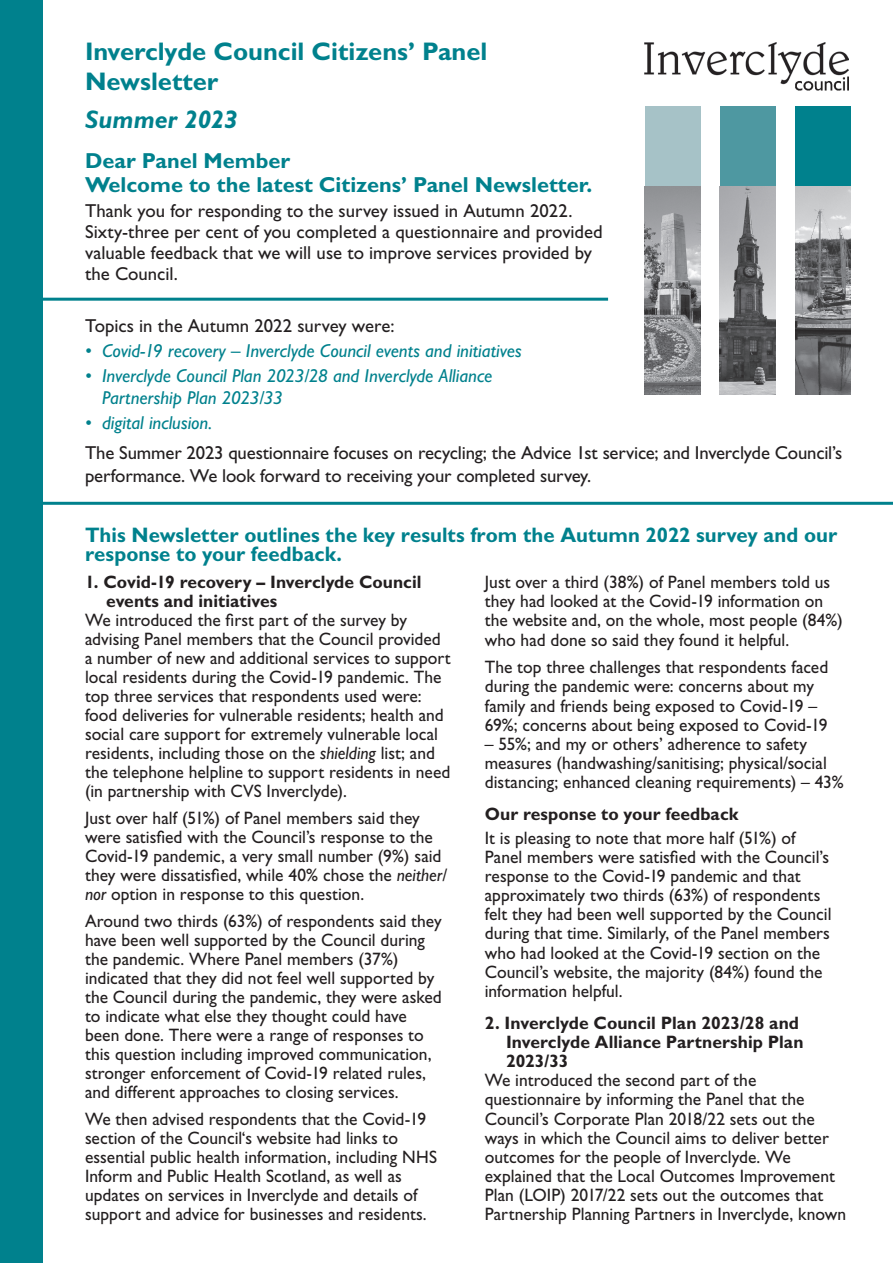
<style>
.page{position:relative;width:893px;height:1263px;background:#fff}
.page>*{position:absolute;margin:0;border:0;box-sizing:border-box;transform-origin:0 0}
.Heading{font:700 25.5px/30px "Gill Sans Std";color:#00818d}
.Sub_Heading{font:italic 700 25.5px "Gill Sans Std";letter-spacing:.005em;color:#00818d}
.Body_Heading{font:700 21.75px "Gill Sans Std";color:#00818d}
.t1{font:700 21px/18.9px "Gill Sans Std";color:#00818d}
.t2{font:18.75px/21px "Gill Sans Std";letter-spacing:-.005em;color:#231f20}
.t3{font:italic 18.75px/21px "Gill Sans Std";color:#00818d}
.t4{font:18px/18.9px "Gill Sans Std";color:#231f20}
.t5{font:700 18px/19.2px "Gill Sans Std";letter-spacing:.005em;color:#231f20}
.s1{font-style:italic}
</style>
<div class="page">
<div style="left:795px;top:106px;width:55px;height:288px;background:#00818d"></div>
<div style="left:720px;top:106px;width:55px;height:288px;background:#4e98a1"></div>
<div style="left:645px;top:106px;width:55px;height:288px;background:#a6c2c7"></div>
<img style="left:795px;top:186px;width:55px;height:208px">
<img style="left:720px;top:186px;width:55px;height:208px">
<img style="left:645px;top:186px;width:55px;height:208px">
<img style="left:644px;top:43px;width:204px;height:42px">
<img style="left:793px;top:76px;width:55px;height:15px">
<div style="left:0;top:0;width:43px;height:1263px;background:#00818d"></div>
<hr style="left:0;top:298px;width:608px;height:3px;background:#00818d">
<hr style="left:0;top:502px;width:893px;height:3px;background:#00818d">
<p class="Heading" style="left:85px;top:36px;width:404px">Inverclyde Council Citizens’ Panel<br>Newsletter</p>
<p class="Sub_Heading" style="left:85px;top:105px;width:154px">Summer 2023</p>
<p class="Body_Heading" style="left:85px;top:148px;width:207px">Dear Panel Member</p>
<p class="Body_Heading" style="left:85px;top:172px;width:509px">Welcome to the latest Citizens’ Panel Newsletter.</p>
<p class="t2" style="left:85px;top:200px;width:519px">Thank you for responding to the survey issued in Autumn 2022.<br>Sixty-three per cent of you completed a questionnaire and provided valuable feedback that we will use to improve services provided by the Council.</p>
<p class="t2" style="left:85px;top:315px;width:311px">Topics in the Autumn 2022 survey were:</p>
<p class="t3" style="left:85px;top:341px;width:438px">• Covid-19 recovery – Inverclyde Council events and initiatives</p>
<p class="t3" style="left:102px;top:366px;width:392px;text-indent:-17px">• Inverclyde Council Plan 2023/28 and Inverclyde Alliance<br>Partnership Plan 2023/33</p>
<p class="t3" style="left:85px;top:412px;width:129px">• digital inclusion.</p>
<p class="t2" style="left:85px;top:442px;width:759px;line-height:22.5px">The Summer 2023 questionnaire focuses on recycling; the Advice 1st service; and Inverclyde Council’s performance. We look forward to receiving your completed survey.</p>
<p class="t1" style="left:85px;top:525px;width:754px">This Newsletter outlines the key results from the Autumn 2022 survey and our response to your feedback.</p>
<p class="t5" style="left:106px;top:572px;width:317px;text-indent:-21px">1. Covid-19 recovery – Inverclyde Council events and initiatives</p>
<p class="t4" style="left:85px;top:610px;width:367px">We introduced the first part of the survey by advising Panel members that the Council provided a number of new and additional services to support local residents during the Covid-19 pandemic. The top three services that respondents used were: food deliveries for vulnerable residents; health and social care support for extremely vulnerable local residents, including those on the <span class="s1">shielding</span> list; and the telephone helpline to support residents in need (in partnership with CVS Inverclyde).</p>
<p class="t4" style="left:85px;top:809px;width:363px">Just over half (51%) of Panel members said they were satisfied with the Council’s response to the Covid-19 pandemic, a very small number (9%) said they were dissatisfied, while 40% chose the <span class="s1">neither/ nor</span> option in response to this question.</p>
<p class="t4" style="left:85px;top:912px;width:358px">Around two thirds (63%) of respondents said they have been well supported by the Council during the pandemic. Where Panel members (37%) indicated that they did not feel well supported by the Council during the pandemic, they were asked to indicate what else they thought could have been done. There were a range of responses to this question including improved communication, stronger enforcement of Covid-19 related rules, and different approaches to closing services.</p>
<p class="t4" style="left:85px;top:1110px;width:354px">We then advised respondents that the Covid-19 section of the Council‘s website had links to essential public health information, including NHS Inform and Public Health Scotland, as well as updates on services in Inverclyde and details of support and advice for businesses and residents.</p>
<p class="t4" style="left:485px;top:572px;width:360px">Just over a third (38%) of Panel members told us they had looked at the Covid-19 information on the website and, on the whole, most people (84%) who had done so said they found it helpful.</p>
<p class="t4" style="left:485px;top:658px;width:345px">The top three challenges that respondents faced during the pandemic were: concerns about my family and friends being exposed to Covid-19 – 69%; concerns about being exposed to Covid-19</p>
<p class="t4" style="left:485px;top:734px;width:360px">– 55%; and my or others’ adherence to safety measures (handwashing/sanitising; physical/social distancing; enhanced cleaning requirements) – 43%</p>
<p class="t5" style="left:485px;top:804px;width:255px">Our response to your feedback</p>
<p class="t4" style="left:485px;top:828px;width:348px">It is pleasing to note that more half (51%) of Panel members were satisfied with the Council’s response to the Covid-19 pandemic and that approximately two thirds (63%) of respondents felt they had been well supported by the Council during that time. Similarly, of the Panel members who had looked at the Covid-19 section on the Council’s website, the majority (84%) found the information helpful.</p>
<p class="t5" style="left:506px;top:1013px;width:299px;text-indent:-21px">2. Inverclyde Council Plan 2023/28 and<br>Inverclyde Alliance Partnership Plan<br>2023/33</p>
<p class="t4" style="left:485px;top:1071px;width:363px">We introduced the second part of the questionnaire by informing the Panel that the Council’s Corporate Plan 2018/22 sets out the ways in which the Council aims to deliver better outcomes for the people of Inverclyde. We explained that the Local Outcomes Improvement Plan (LOIP) 2017/22 sets out the outcomes that Partnership Planning Partners in Inverclyde, known</p>
</div>
